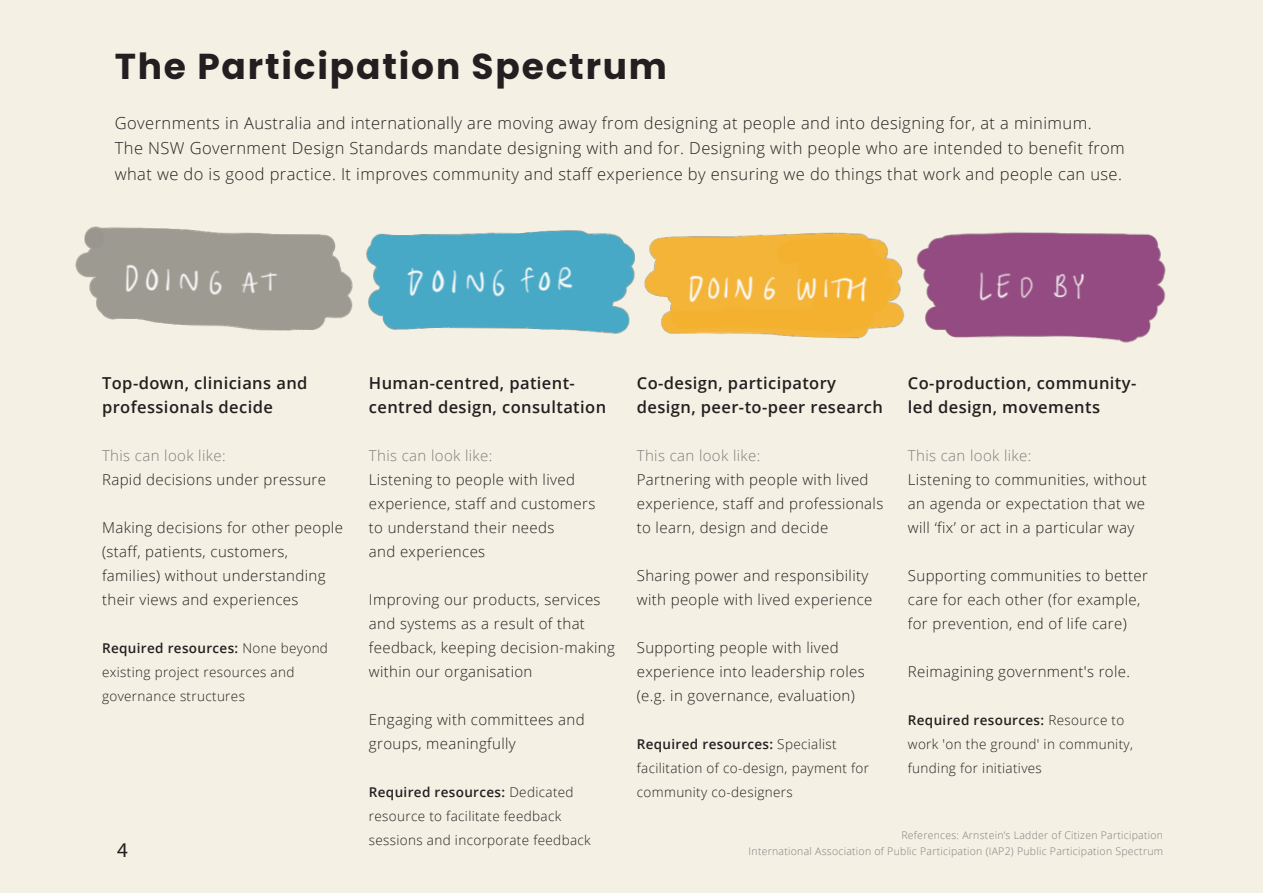
<style>
.page{position:relative;width:1263px;height:893px;background:#f4f0e3}
.page>*{position:absolute;margin:0;border:0;box-sizing:border-box;transform-origin:0 0}
.Poppins_S_24___L_30{font:700 36px "Poppins";letter-spacing:.05em;color:#231f20}
.t1{font:21px "Myriad Pro";color:#231f20}
.Body_Text{font:300 16.5px/25.5px "Open Sans";letter-spacing:.025em;color:#231f20}
.Body_Text-2{font:600 16.5px/24px "Open Sans";letter-spacing:.025em;color:#231f20}
.Body_Text-3{font:300 15px/24px "Open Sans";letter-spacing:.025em;color:#231f20}
.Body_Text-4{font:300 15px "Open Sans";letter-spacing:.025em;color:#7f7e7f}
.Body_Text-5{font:300 13.5px/24px "Open Sans";letter-spacing:.025em;color:#231f20}
.Body_Text-6{font:300 10.5px "Open Sans";letter-spacing:.025em;color:#7f7e7f}
.s1{font-weight:600}
</style>
<div class="page">
<img style="left:75px;top:226px;width:1091px;height:117px">
<p class="Poppins_S_24___L_30" style="left:115px;top:46px;width:554px">The Participation Spectrum</p>
<p class="Body_Text" style="left:115px;top:109px;width:1011px">Governments in Australia and internationally are moving away from designing at people and into designing for, at a minimum.<br>The NSW Government Design Standards mandate designing with and for. Designing with people who are intended to benefit from what we do is good practice. It improves community and staff experience by ensuring we do things that work and people can use.</p>
<p class="Body_Text-2" style="left:102px;top:371px;width:207px">Top-down, clinicians and professionals decide</p>
<p class="Body_Text-4" style="left:102px;top:445px;width:125px">This can look like:</p>
<p class="Body_Text-3" style="left:102px;top:467px;width:225px">Rapid decisions under pressure</p>
<p class="Body_Text-3" style="left:102px;top:515px;width:242px">Making decisions for other people (staff, patients, customers, families) without understanding their views and experiences</p>
<p class="Body_Text-5" style="left:102px;top:636px;width:227px"><span class="s1">Required resources:</span> None beyond existing project resources and governance structures</p>
<h2 class="t1" style="left:117px;top:837px;width:12px">4</h2>
<p class="Body_Text-2" style="left:369px;top:371px;width:239px">Human-centred, patient&shy;centred design, consultation</p>
<p class="Body_Text-4" style="left:369px;top:445px;width:125px">This can look like:</p>
<p class="Body_Text-3" style="left:369px;top:467px;width:228px">Listening to people with lived experience, staff and customers to understand their needs<br>and experiences</p>
<p class="Body_Text-3" style="left:369px;top:587px;width:247px">Improving our products, services and systems as a result of that feedback, keeping decision-making within our organisation</p>
<p class="Body_Text-3" style="left:369px;top:707px;width:217px">Engaging with committees and groups, meaningfully</p>
<p class="Body_Text-5" style="left:369px;top:780px;width:223px"><span class="s1">Required resources:</span> Dedicated resource to facilitate feedback sessions and incorporate feedback</p>
<p class="Body_Text-2" style="left:637px;top:371px;width:248px">Co-design, participatory design, peer-to-peer research</p>
<p class="Body_Text-4" style="left:637px;top:445px;width:125px">This can look like:</p>
<p class="Body_Text-3" style="left:637px;top:467px;width:248px">Partnering with people with lived experience, staff and professionals to learn, design and decide</p>
<p class="Body_Text-3" style="left:637px;top:563px;width:237px">Sharing power and responsibility with people with lived experience</p>
<p class="Body_Text-3" style="left:637px;top:635px;width:229px">Supporting people with lived experience into leadership roles (e.g. in governance, evaluation)</p>
<p class="Body_Text-5" style="left:637px;top:732px;width:234px"><span class="s1">Required resources:</span> Specialist facilitation of co-design, payment for community co-designers</p>
<p class="Body_Text-2" style="left:908px;top:371px;width:230px">Co-production, community&shy;led design, movements</p>
<p class="Body_Text-4" style="left:908px;top:445px;width:125px">This can look like:</p>
<p class="Body_Text-3" style="left:908px;top:467px;width:240px;text-align:justify">Listening to communities, without an agenda or expectation that we will ‘fix’ or act in a particular way</p>
<p class="Body_Text-3" style="left:908px;top:563px;width:242px">Supporting communities to better care for each other (for example, for prevention, end of life care)</p>
<p class="Body_Text-3" style="left:908px;top:659px;width:224px">Reimagining government's role.</p>
<p class="Body_Text-5" style="left:908px;top:708px;width:227px"><span class="s1">Required resources:</span> Resource to work 'on the ground' in community, funding for initiatives</p>
<p class="Body_Text-6" style="left:901px;top:828px;width:263px">References: Arnstein’s Ladder of Citizen Participation</p>
<p class="Body_Text-6" style="left:749px;top:844px;width:416px">International Association of Public Participation (IAP2) Public Participation Spectrum</p>
</div>
